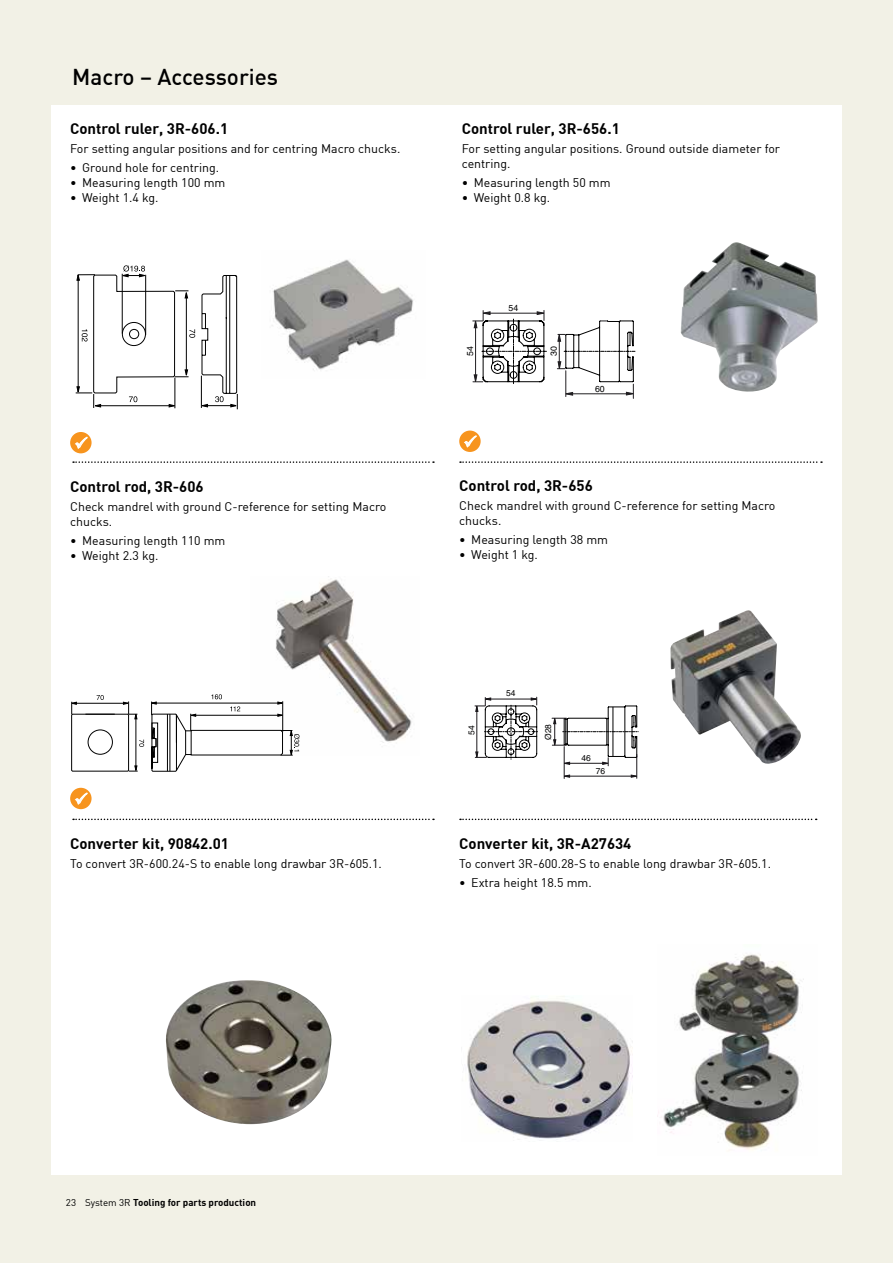
<style>
.page{position:relative;width:893px;height:1263px;background:#fff}
.page>*{position:absolute;margin:0;border:0;box-sizing:border-box;transform-origin:0 0}
.t1{font:500 22.5px "DIN";color:#000}
.t2{font:700 15px "DIN";color:#000}
.t3{font:12.3px/14.9px "DIN";color:#000}
.t4{font:700 9.75px "DIN";color:#000}
.t5{font:8.7px "Helvetica";color:#000}
.t6{font:8.4px "Helvetica";color:#000}
.s1{font-weight:400}
</style>
<div class="page">
<hr style="left:0;top:0;width:1px;height:1263px;background:#f2f1e6">
<div style="left:1px;top:0;width:892px;height:1263px;background:#f2f1e6"></div>
<div style="left:51px;top:105px;width:791px;height:1070px;background:#fff"></div>
<img style="left:276px;top:576px;width:136px;height:176px">
<img style="left:272px;top:259px;width:142px;height:111px">
<img style="left:681px;top:242px;width:137px;height:150px">
<img style="left:670px;top:610px;width:131px;height:154px">
<div style="left:70px;top:788px;width:22px;height:21px;background:#f7941e;border-radius:50%"></div>
<svg style="left:76px;top:265px;width:162px;height:144px"></svg>
<svg style="left:71px;top:694px;width:228px;height:78px"></svg>
<svg style="left:70px;top:432px;width:22px;height:21px"></svg>
<svg style="left:459px;top:431px;width:22px;height:21px"></svg>
<svg style="left:472px;top:310px;width:163px;height:88px"></svg>
<svg style="left:474px;top:697px;width:164px;height:81px"></svg>
<img style="left:166px;top:980px;width:166px;height:144px">
<img style="left:467px;top:996px;width:165px;height:144px">
<img style="left:657px;top:954px;width:147px;height:196px">
<svg style="left:73px;top:819px;width:361px;height:1px"></svg>
<svg style="left:73px;top:461px;width:361px;height:2px"></svg>
<svg style="left:460px;top:461px;width:362px;height:2px"></svg>
<svg style="left:460px;top:819px;width:357px;height:1px"></svg>
<svg style="left:74px;top:791px;width:15px;height:16px"></svg>
<svg style="left:74px;top:436px;width:15px;height:15px"></svg>
<svg style="left:463px;top:434px;width:15px;height:15px"></svg>
<h1 class="t1" style="left:72px;top:63px;width:207px">Macro – Accessories</h1>
<p class="t2" style="left:70px;top:119px;width:160px">Control ruler, 3R-606.1</p>
<p class="t3" style="left:70px;top:141px;width:332px">For setting angular positions and for centring Macro chucks.</p>
<p class="t3" style="left:70px;top:160px;width:151px">• Ground hole for centring.</p>
<p class="t3" style="left:70px;top:175px;width:157px">• Measuring length 100 mm</p>
<p class="t3" style="left:70px;top:190px;width:90px">• Weight 1.4 kg.</p>
<p class="t2" style="left:70px;top:476px;width:135px">Control rod, 3R-606</p>
<p class="t3" style="left:70px;top:499px;width:318px">Check mandrel with ground C-reference for setting Macro chucks.</p>
<p class="t3" style="left:70px;top:533px;width:157px">• Measuring length 110 mm</p>
<p class="t3" style="left:70px;top:547px;width:90px">• Weight 2.3 kg.</p>
<p class="t2" style="left:70px;top:834px;width:160px">Converter kit, 90842.01</p>
<p class="t3" style="left:70px;top:856px;width:313px">To convert 3R-600.24-S to enable long drawbar 3R-605.1.</p>
<p class="t2" style="left:462px;top:119px;width:160px">Control ruler, 3R-656.1</p>
<p class="t3" style="left:462px;top:141px;width:320px">For setting angular positions. Ground outside diameter for centring.</p>
<p class="t3" style="left:462px;top:175px;width:150px">• Measuring length 50 mm</p>
<p class="t3" style="left:462px;top:190px;width:90px">• Weight 0.8 kg.</p>
<p class="t5" style="left:509px;top:303px;width:11px">54</p>
<p class="t5" style="left:465px;top:356px;width:11px;rotate:-90deg">54</p>
<p class="t5" style="left:549px;top:356px;width:11px;rotate:-90deg">30</p>
<p class="t5" style="left:595px;top:384px;width:11px">60</p>
<p class="t2" style="left:459px;top:476px;width:135px">Control rod, 3R-656</p>
<p class="t3" style="left:459px;top:498px;width:318px">Check mandrel with ground C-reference for setting Macro chucks.</p>
<p class="t3" style="left:459px;top:532px;width:150px">• Measuring length 38 mm</p>
<p class="t3" style="left:459px;top:547px;width:80px">• Weight 1 kg.</p>
<p class="t6" style="left:467px;top:735px;width:11px;rotate:-90deg">54</p>
<p class="t6" style="left:506px;top:688px;width:11px">54</p>
<p class="t6" style="left:543px;top:740px;width:18px;rotate:-90deg">Ø28</p>
<p class="t6" style="left:581px;top:753px;width:11px">46</p>
<p class="t6" style="left:596px;top:766px;width:11px">76</p>
<p class="t2" style="left:459px;top:834px;width:174px">Converter kit, 3R-A27634</p>
<p class="t3" style="left:459px;top:856px;width:313px">To convert 3R-600.28-S to enable long drawbar 3R-605.1.</p>
<p class="t3" style="left:459px;top:875px;width:134px">• Extra height 18.5 mm.</p>
<p class="t4" style="left:66px;top:1196px;width:192px"><span class="s1">23 System 3R</span> Tooling for parts production</p>
</div>
